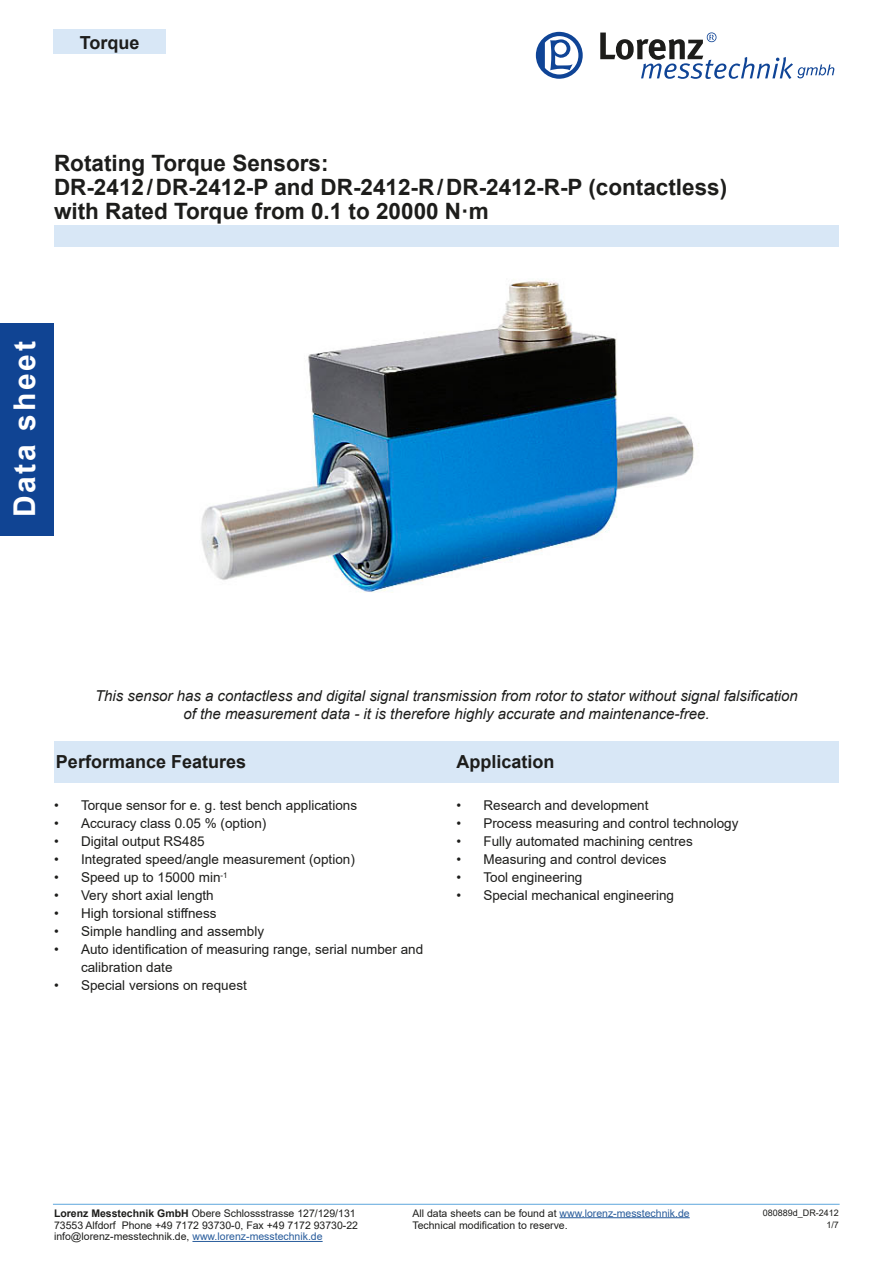
<style>
.page{position:relative;width:893px;height:1263px;background:#fff}
.page>*{position:absolute;margin:0;border:0;box-sizing:border-box;transform-origin:0 0}
.t1{font:700 30px "Arial";letter-spacing:.09em;color:#fff}
.t2{font:700 22.5px/24px "Arial";color:#1d1d1b}
.t3{font:700 18px "Arial";color:#1d1d1b}
.t4{font:italic 15px/18px "Arial";color:#1d1d1b;text-align:center}
.t5{font:13.5px/18px "Arial";color:#1d1d1b}
.t6{font:10.5px/12.6px "Arial";color:#1d1d1b}
.t7{font:9px/12.6px "Arial";color:#1d1d1b;text-align:right}
.s1{font-weight:700}
.s2{color:#275b9b}
</style>
<div class="page">
<div style="left:53px;top:30px;width:113px;height:24px;background:#d8e7f6"></div>
<svg style="left:536px;top:32px;width:47px;height:47px"></svg>
<svg style="left:600px;top:32px;width:234px;height:47px"></svg>
<div style="left:0;top:323px;width:53px;height:213px;background:#104493"></div>
<hr style="left:192px;top:1241px;width:131px;height:1px;background:#275b9b">
<hr style="left:560px;top:1217px;width:130px;height:1px;background:#275b9b">
<hr style="left:53px;top:1204px;width:787px;height:1px;background:#6fb0e0">
<div style="left:54px;top:225px;width:785px;height:22px;background:#d8e7f6"></div>
<img style="left:201px;top:280px;width:498px;height:313px">
<div style="left:54px;top:741px;width:785px;height:41px;background:#d8e7f6"></div>
<h3 class="t3" style="left:80px;top:30px;width:61px">Torque</h3>
<h2 class="t2" style="left:54px;top:152px;width:675px">Rotating Torque Sensors:<br>DR-2412/DR-2412-P and DR-2412-R/DR-2412-R-P (contactless) with Rated Torque from 0.1 to 20000 N·m</h2>
<h1 class="t1" style="left:4px;top:517px;width:178px;rotate:-90deg">Data sheet</h1>
<p class="t4" style="left:95px;top:687px;width:704px">This sensor has a contactless and digital signal transmission from rotor to stator without signal falsification of the measurement data - it is therefore highly accurate and maintenance-free.</p>
<h3 class="t3" style="left:56px;top:749px;width:192px">Performance Features</h3>
<h3 class="t3" style="left:456px;top:749px;width:100px">Application</h3>
<p class="t5" style="left:54px;top:796px;width:305px">• Torque sensor for e. g. test bench applications</p>
<p class="t5" style="left:54px;top:814px;width:214px">• Accuracy class 0.05 % (option)</p>
<p class="t5" style="left:54px;top:832px;width:152px">• Digital output RS485</p>
<p class="t5" style="left:54px;top:850px;width:302px">• Integrated speed/angle measurement (option)</p>
<p class="t5" style="left:54px;top:868px;width:175px">• Speed up to 15000 min<sup>-1</sup></p>
<p class="t5" style="left:54px;top:886px;width:161px">• Very short axial length</p>
<p class="t5" style="left:54px;top:904px;width:164px">• High torsional stiffness</p>
<p class="t5" style="left:54px;top:922px;width:212px">• Simple handling and assembly</p>
<p class="t5" style="left:81px;top:940px;width:344px;text-indent:-27px">• Auto identification of measuring range, serial number and calibration date</p>
<p class="t5" style="left:54px;top:976px;width:194px">• Special versions on request</p>
<p class="t5" style="left:456px;top:796px;width:194px">• Research and development</p>
<p class="t5" style="left:456px;top:814px;width:284px">• Process measuring and control technology</p>
<p class="t5" style="left:456px;top:832px;width:238px">• Fully automated machining centres</p>
<p class="t5" style="left:456px;top:850px;width:212px">• Measuring and control devices</p>
<p class="t5" style="left:456px;top:868px;width:128px">• Tool engineering</p>
<p class="t5" style="left:456px;top:886px;width:219px">• Special mechanical engineering</p>
<p class="t6" style="left:54px;top:1206px;width:306px"><span class="s1">Lorenz Messtechnik GmbH</span> Obere Schlossstrasse 127/129/131<br>73553 Alfdorf Phone +49 7172 93730-0, Fax +49 7172 93730-22</p>
<p class="t6" style="left:54px;top:1230px;width:270px">info@lorenz-messtechnik.de, <span class="s2">www.lorenz-messtechnik.de</span></p>
<p class="t6" style="left:412px;top:1206px;width:279px">All data sheets can be found at <span class="s2">www.lorenz-messtechnik.de<br></span>Technical modification to reserve.</p>
<p class="t7" style="left:763px;top:1206px;width:78px">080889d_DR-2412<br>1/7</p>
</div>
